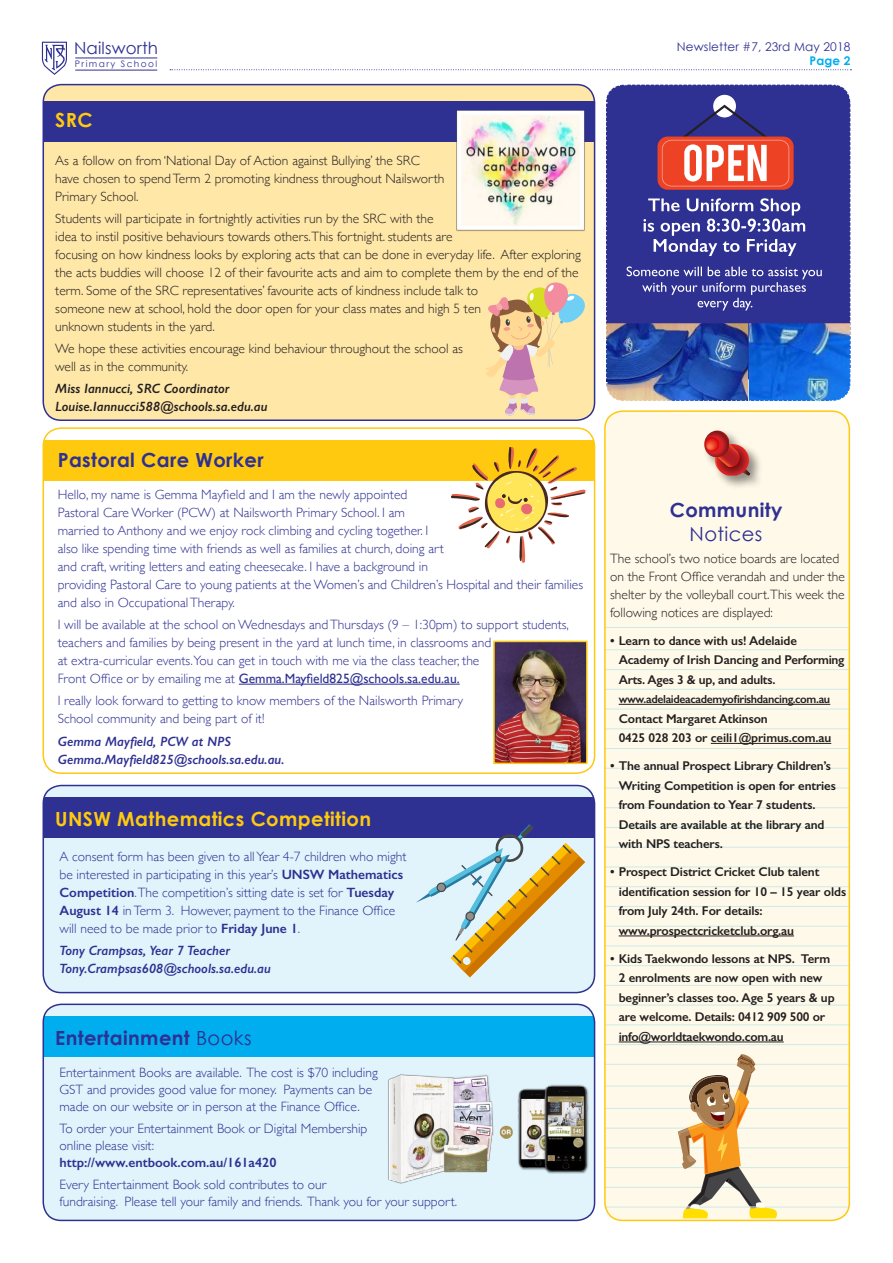
<style>
.page{position:relative;width:893px;height:1263px;background:#fff}
.page>*{position:absolute;margin:0;border:0;box-sizing:border-box;transform-origin:0 0}
.t1{font:700 19.5px "Century Gothic";letter-spacing:.02em;color:#2e3092}
.t2{font:700 19.5px "Century Gothic";letter-spacing:.02em;color:#fec90f}
.t3{font:19.5px "Century Gothic";letter-spacing:.02em;color:#2e3092}
.t4{font:16.65px "Century Gothic";letter-spacing:.01em;color:#2e3092}
.t5{font:300 13.5px/18px "Gill Sans";color:#2e3092}
.t6{font:300 13.5px/18px "Gill Sans";color:#231f20}
.t7{font:italic 600 13.5px/18px "Gill Sans";color:#2e3092}
.t8{font:italic 600 13.5px/18px "Gill Sans";color:#231f20}
.t9{font:600 13.5px "Gill Sans";color:#2e3092}
.t10{font:600 12.75px/19.5px "Gill Sans";letter-spacing:-.01em;color:#231f20}
.t11{font:12px "Century Gothic";letter-spacing:.01em;color:#2e3092}
.t12{font:700 12px "Century Gothic";color:#00aeef}
.t13{font:600 11.7px "Gill Sans";letter-spacing:-.03em;color:#231f20}
.t14{font:9px "Century Gothic";letter-spacing:.16em;color:#2e3092}
.s1{font-weight:400}
.s2{font-weight:600}
</style>
<div class="page">
<svg style="left:170px;top:69px;width:681px;height:1px"></svg>
<svg style="left:42px;top:42px;width:25px;height:33px"></svg>
<hr style="left:75px;top:58px;width:82px;height:1px;background:#2e3092">
<hr style="left:75px;top:70px;width:82px;height:1px;background:#2e3092">
<div style="left:605px;top:411px;width:244px;height:809px;background:#fef9e8;border-radius:18px"></div>
<hr style="left:605px;top:627px;width:244px;height:1px;background:#00aeef">
<hr style="left:605px;top:649px;width:244px;height:1px;background:#00aeef">
<hr style="left:605px;top:669px;width:244px;height:1px;background:#00aeef">
<hr style="left:605px;top:689px;width:244px;height:1px;background:#00aeef">
<hr style="left:605px;top:709px;width:244px;height:1px;background:#00aeef">
<hr style="left:605px;top:728px;width:244px;height:1px;background:#00aeef">
<hr style="left:605px;top:748px;width:244px;height:1px;background:#00aeef">
<hr style="left:605px;top:768px;width:244px;height:1px;background:#00aeef">
<hr style="left:605px;top:788px;width:244px;height:1px;background:#00aeef">
<hr style="left:605px;top:807px;width:244px;height:1px;background:#00aeef">
<hr style="left:605px;top:827px;width:244px;height:1px;background:#00aeef">
<hr style="left:605px;top:847px;width:244px;height:1px;background:#00aeef">
<hr style="left:605px;top:867px;width:244px;height:1px;background:#00aeef">
<hr style="left:605px;top:886px;width:244px;height:1px;background:#00aeef">
<hr style="left:605px;top:906px;width:244px;height:1px;background:#00aeef">
<hr style="left:605px;top:926px;width:244px;height:1px;background:#00aeef">
<hr style="left:605px;top:945px;width:244px;height:1px;background:#00aeef">
<hr style="left:605px;top:965px;width:244px;height:1px;background:#00aeef">
<hr style="left:605px;top:985px;width:244px;height:1px;background:#00aeef">
<hr style="left:605px;top:1005px;width:244px;height:1px;background:#00aeef">
<hr style="left:605px;top:1024px;width:244px;height:1px;background:#00aeef">
<hr style="left:605px;top:1044px;width:244px;height:1px;background:#00aeef">
<hr style="left:605px;top:1064px;width:244px;height:1px;background:#00aeef">
<hr style="left:605px;top:1086px;width:244px;height:1px;background:#00aeef">
<hr style="left:605px;top:1108px;width:244px;height:1px;background:#00aeef">
<hr style="left:605px;top:1128px;width:244px;height:1px;background:#00aeef">
<hr style="left:605px;top:1147px;width:244px;height:1px;background:#00aeef">
<hr style="left:605px;top:1167px;width:244px;height:1px;background:#00aeef">
<hr style="left:605px;top:1187px;width:244px;height:1px;background:#00aeef">
<hr style="left:605px;top:1207px;width:244px;height:1px;background:#00aeef">
<div style="left:604px;top:410px;width:246px;height:811px;border:2px solid #fec90f;border-radius:18px"></div>
<hr style="left:619px;top:704px;width:211px;height:1px;background:#231f20">
<hr style="left:711px;top:743px;width:120px;height:1px;background:#231f20">
<hr style="left:619px;top:936px;width:175px;height:1px;background:#231f20">
<hr style="left:619px;top:1042px;width:165px;height:1px;background:#231f20">
<div style="left:702px;top:429px;width:61px;height:60px;background:#231f20;opacity:.5"></div>
<svg style="left:703px;top:431px;width:47px;height:45px"></svg>
<div style="left:43px;top:85px;width:552px;height:335px;background:#ffe7a8;border-radius:18px"></div>
<div style="left:43px;top:101px;width:552px;height:41px;background:#2e3092"></div>
<div style="left:43px;top:84px;width:552px;height:337px;border:2px solid #2e3092;border-radius:18px"></div>
<div style="left:43px;top:440px;width:552px;height:41px;background:#fec90f"></div>
<div style="left:43px;top:427px;width:552px;height:347px;border:2px solid #fec90f;border-radius:18px"></div>
<hr style="left:239px;top:684px;width:221px;height:1px;background:#2e3092">
<div style="left:43px;top:1004px;width:552px;height:216px;background:#e1f4fc;border-radius:18px"></div>
<div style="left:43px;top:1016px;width:552px;height:41px;background:#00aeef"></div>
<div style="left:43px;top:1003px;width:552px;height:218px;border:2px solid #2e3092;border-radius:18px"></div>
<div style="left:43px;top:785px;width:552px;height:207px;background:#e1f4fc;border-radius:18px"></div>
<div style="left:43px;top:797px;width:552px;height:41px;background:#2e3092"></div>
<div style="left:43px;top:785px;width:552px;height:208px;border:2px solid #2e3092;border-radius:18px"></div>
<img style="left:388px;top:1074px;width:201px;height:110px">
<svg style="left:606px;top:84px;width:245px;height:317px;background:#4b4c9b"></svg>
<img style="left:456px;top:110px;width:129px;height:121px">
<img style="left:496px;top:644px;width:89px;height:117px">
<div style="left:493px;top:641px;width:95px;height:123px;border:2px solid #fec90f"></div>
<svg style="left:486px;top:282px;width:99px;height:134px"></svg>
<svg style="left:678px;top:1054px;width:99px;height:164px"></svg>
<svg style="left:416px;top:824px;width:169px;height:153px"></svg>
<svg style="left:451px;top:447px;width:135px;height:116px"></svg>
<p class="t4" style="left:74px;top:38px;width:86px">Nailsworth</p>
<p class="t14" style="left:75px;top:58px;width:84px">Primary School</p>
<h1 class="t2" style="left:55px;top:108px;width:39px">SRC</h1>
<p class="t6" style="left:55px;top:151px;width:391px">As a follow on from ‘National Day of Action against Bullying’ the SRC have chosen to spend Term 2 promoting kindness throughout Nailsworth<br>Primary School.</p>
<p class="t6" style="left:55px;top:209px;width:527px">Students will participate in fortnightly activities run by the SRC with the<br>idea to instil positive behaviours towards others.This fortnight. students are<br>focusing on how kindness looks by exploring acts that can be done in everyday life. After exploring the acts buddies will choose 12 of their favourite acts and aim to complete them by the end of the term. Some of the SRC representatives’ favourite acts of kindness include talk to<br>someone new at school, hold the door open for your class mates and high 5 ten<br>unknown students in the yard.</p>
<p class="t6" style="left:55px;top:339px;width:409px">We hope these activities encourage kind behaviour throughout the school as well as in the community.</p>
<p class="t8" style="left:55px;top:380px;width:214px">Miss Iannucci, SRC Coordinator<br>Louise.Iannucci588@schools.sa.edu.au</p>
<h1 class="t1" style="left:58px;top:448px;width:207px">Pastoral Care Worker</h1>
<p class="t5" style="left:58px;top:485px;width:527px">Hello, my name is Gemma Mayfield and I am the newly appointed<br>Pastoral Care Worker (PCW) at Nailsworth Primary School. I am<br>married to Anthony and we enjoy rock climbing and cycling together. I<br>also like spending time with friends as well as families at church, doing art<br>and craft, writing letters and eating cheesecake. I have a background in<br>providing Pastoral Care to young patients at the Women’s and Children’s Hospital and their families and also in Occupational Therapy.</p>
<p class="t5" style="left:58px;top:615px;width:513px">I will be available at the school on Wednesdays and Thursdays (9 – 1:30pm) to support students, teachers and families by being present in the yard at lunch time, in classrooms and<br>at extra-curricular events.You can get in touch with me via the class teacher, the<br>Front Office or by emailing me at <span class="s1">Gemma.Mayfield825@schools.sa.edu.au.</span></p>
<p class="t5" style="left:58px;top:691px;width:407px">I really look forward to getting to know members of the Nailsworth Primary<br>School community and being part of it!</p>
<p class="t7" style="left:58px;top:732px;width:228px">Gemma Mayfield, PCW at NPS<br>Gemma.Mayfield825@schools.sa.edu.au.</p>
<h1 class="t2" style="left:55px;top:806px;width:317px">UNSW Mathematics Competition</h1>
<p class="t5" style="left:60px;top:847px;width:349px">A consent form has been given to all Year 4-7 children who might be interested in participating in this year’s <span class="s2">UNSW Mathematics Competition</span>.The competition’s sitting date is set for <span class="s2">Tuesday August 14</span> in Term 3. However, payment to the Finance Office will need to be made prior to <span class="s2">Friday June 1</span>.</p>
<p class="t7" style="left:60px;top:942px;width:213px">Tony Crampsas, Year 7 Teacher<br>Tony.Crampsas608@schools.sa.edu.au</p>
<h1 class="t1" style="left:55px;top:1025px;width:198px">Entertainment <span class="s1">Books</span></h1>
<p class="t5" style="left:60px;top:1063px;width:320px;line-height:17.2px">Entertainment Books are available. The cost is $70 including<br>GST and provides good value for money. Payments can be made on our website or in person at the Finance Office.</p>
<p class="t5" style="left:60px;top:1119px;width:309px;line-height:17.2px">To order your Entertainment Book or Digital Membership online please visit:</p>
<p class="t9" style="left:60px;top:1154px;width:218px">http://www.entbook.com.au/161a420</p>
<p class="t5" style="left:60px;top:1175px;width:399px;line-height:17.2px">Every Entertainment Book sold contributes to our<br>fundraising. Please tell your family and friends. Thank you for your support.</p>
<p class="t11" style="left:677px;top:39px;width:175px">Newsletter #7, 23rd May 2018</p>
<p class="t12" style="left:809px;top:53px;width:42px">Page 2</p>
<h1 class="t1" style="left:670px;top:498px;width:114px">Community</h1>
<h1 class="t3" style="left:690px;top:522px;width:74px">Notices</h1>
<p class="t6" style="left:610px;top:549px;width:236px">The school’s two notice boards are located on the Front Office verandah and under the shelter by the volleyball court.This week the following notices are displayed:</p>
<p class="t10" style="left:619px;top:631px;width:227px;text-indent:-9px">• Learn to dance with us! Adelaide<br>Academy of Irish Dancing and Performing<br>Arts. Ages 3 &amp; up, and adults.</p>
<p class="t13" style="left:619px;top:692px;width:213px">www.adelaideacademyofirishdancing.com.au</p>
<p class="t10" style="left:619px;top:709px;width:214px">Contact Margaret Atkinson<br>0425 028 203 or ceili1@primus.com.au</p>
<p class="t10" style="left:619px;top:756px;width:219px;text-indent:-9px">• The annual Prospect Library Children’s Writing Competition is open for entries from Foundation to Year 7 students.<br>Details are available at the library and with NPS teachers.</p>
<p class="t10" style="left:619px;top:862px;width:229px;text-indent:-9px">• Prospect District Cricket Club talent identification session for 10 – 15 year olds from July 24th. For details: www.prospectcricketclub.org.au</p>
<p class="t10" style="left:619px;top:949px;width:217px;text-indent:-9px">• Kids Taekwondo lessons at NPS. Term 2 enrolments are now open with new beginner’s classes too. Age 5 years &amp; up are welcome. Details: 0412 909 500 or info@worldtaekwondo.com.au</p>
</div>
